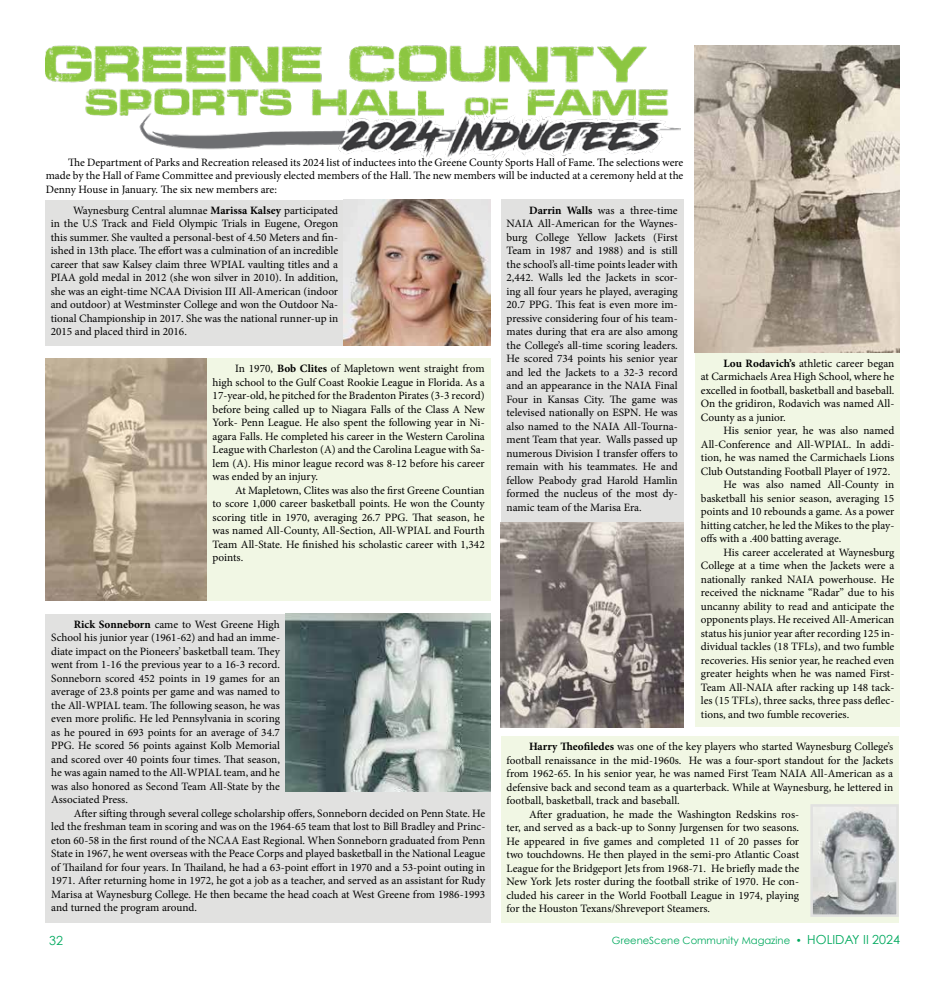
<style>
.page{position:relative;width:945px;height:990px;background:#fff}
.page>*{position:absolute;margin:0;border:0;box-sizing:border-box;transform-origin:0 0}
.t1{font:12.5px "Century Gothic";color:#00a95e}
.t2{font:11.25px/13.5px "Minion Pro";color:#000;text-align:justify}
.t3{font:10px "Century Gothic";color:#00a95e}
.s1{font-weight:700}
.s2{font-size:12.5px}
</style>
<div class="page">
<div style="left:695px;top:353px;width:205px;height:374px;background:#f1f7e4"></div>
<img style="left:45px;top:45px;width:635px;height:120px">
<img style="left:695px;top:45px;width:204px;height:308px">
<div style="left:45px;top:200px;width:299px;height:146px;background:#e1e1e0"></div>
<div style="left:501px;top:736px;width:398px;height:186px;background:#f1f7e4"></div>
<div style="left:46px;top:614px;width:445px;height:308px;background:#e1e1e0"></div>
<div style="left:501px;top:200px;width:182px;height:323px;background:#e1e1e0"></div>
<div style="left:46px;top:358px;width:444px;height:243px;background:#f1f7e4"></div>
<img style="left:344px;top:200px;width:146px;height:146px">
<img style="left:501px;top:523px;width:182px;height:204px">
<img style="left:46px;top:358px;width:161px;height:243px">
<img style="left:813px;top:807px;width:83px;height:107px">
<div style="left:810px;top:804px;width:89px;height:113px;border:2px solid #e1e1e0"></div>
<img style="left:286px;top:614px;width:204px;height:178px">
<p class="t2" style="left:46px;top:156px;width:639px;text-indent:22px">The Department of Parks and Recreation released its 2024 list of inductees into the Greene County Sports Hall of Fame. The selections were made by the Hall of Fame Committee and previously elected members of the Hall. The new members will be inducted at a ceremony held at the Denny House in January. The six new members are:</p>
<p class="t2" style="left:51px;top:203px;width:289px;text-indent:22px">Waynesburg Central alumnae <span class="s1">Marissa Kalsey</span> participated in the U.S Track and Field Olympic Trials in Eugene, Oregon this summer. She vaulted a personal-best of 4.50 Meters and fin&shy;ished in 13th place. The effort was a culmination of an incredible career that saw Kalsey claim three WPIAL vaulting titles and a PIAA gold medal in 2012 (she won silver in 2010). In addition, she was an eight-time NCAA Division III All-American (indoor and outdoor) at Westminster College and won the Outdoor Na&shy;tional Championship in 2017. She was the national runner-up in 2015 and placed third in 2016.</p>
<p class="t2" style="left:213px;top:362px;width:274px;text-indent:22px">In 1970, <span class="s1">Bob Clites</span> of Mapletown went straight from high school to the Gulf Coast Rookie League in Florida. As a 17-year-old, he pitched for the Bradenton Pirates (3-3 record) before being called up to Niagara Falls of the Class A New York- Penn League. He also spent the following year in Ni&shy;agara Falls. He completed his career in the Western Carolina League with Charleston (A) and the Carolina League with Sa&shy;lem (A). His minor league record was 8-12 before his career was ended by an injury.</p>
<p class="t2" style="left:213px;top:483px;width:274px;text-indent:22px">At Mapletown, Clites was also the first Greene Countian to score 1,000 career basketball points. He won the County scoring title in 1970, averaging 26.7 PPG. That season, he was named All-County, All-Section, All-WPIAL and Fourth Team All-State. He finished his scholastic career with 1,342 points.</p>
<p class="t2" style="left:51px;top:617px;width:230px;text-indent:22px"><span class="s1">Rick Sonneborn</span> came to West Greene High School his junior year (1961-62) and had an imme&shy;diate impact on the Pioneers’ basketball team. They went from 1-16 the previous year to a 16-3 record.<br>Sonneborn scored 452 points in 19 games for an average of 23.8 points per game and was named to the All-WPIAL team. The following season, he was even more prolific. He led Pennsylvania in scoring as he poured in 693 points for an average of 34.7<br>PPG. He scored 56 points against Kolb Memorial and scored over 40 points four times. That season, he was again named to the All-WPIAL team, and he was also honored as Second Team All-State by the Associated Press.</p>
<p class="t2" style="left:51px;top:806px;width:436px;text-indent:22px">After sifting through several college scholarship offers, Sonneborn decided on Penn State. He led the freshman team in scoring and was on the 1964-65 team that lost to Bill Bradley and Princ&shy;eton 60-58 in the first round of the NCAA East Regional. When Sonneborn graduated from Penn State in 1967, he went overseas with the Peace Corps and played basketball in the National League of Thailand for four years. In Thailand, he had a 63-point effort in 1970 and a 53-point outing in 1971. After returning home in 1972, he got a job as a teacher, and served as an assistant for Rudy Marisa at Waynesburg College. He then became the head coach at West Greene from 1986-1993 and turned the program around.</p>
<p class="t2" style="left:507px;top:203px;width:173px;text-indent:22px"><span class="s1">Darrin Walls</span> was a three-time NAIA All-American for the Waynes&shy;burg College Yellow Jackets (First Team in 1987 and 1988) and is still the school’s all-time points leader with 2,442. Walls led the Jackets in scor&shy;ing all four years he played, averaging 20.7 PPG. This feat is even more im&shy;pressive considering four of his team&shy;mates during that era are also among the College’s all-time scoring leaders.<br>He scored 734 points his senior year and led the Jackets to a 32-3 record and an appearance in the NAIA Final Four in Kansas City. The game was televised nationally on ESPN. He was also named to the NAIA All-Tourna&shy;ment Team that year. Walls passed up numerous Division I transfer offers to remain with his teammates. He and fellow Peabody grad Harold Hamlin formed the nucleus of the most dy&shy;namic team of the Marisa Era.</p>
<p class="t2" style="left:701px;top:356px;width:195px;text-indent:22px"><span class="s1">Lou Rodavich’s</span> athletic career began at Carmichaels Area High School, where he excelled in football, basketball and baseball.<br>On the gridiron, Rodavich was named All-County as a junior.</p>
<p class="t2" style="left:723px;top:424px;width:172px">His senior year, he was also named</p>
<p class="t2" style="left:701px;top:437px;width:195px">All-Conference and All-WPIAL. In addi-</p>
<p class="t2" style="left:701px;top:451px;width:195px">tion, he was named the Carmichaels Lions</p>
<p class="t2" style="left:701px;top:464px;width:191px">Club Outstanding Football Player of 1972.</p>
<p class="t2" style="left:723px;top:478px;width:172px">He was also named All-County in</p>
<p class="t2" style="left:701px;top:491px;width:195px">basketball his senior season, averaging 15</p>
<p class="t2" style="left:701px;top:505px;width:195px">points and 10 rebounds a game. As a power</p>
<p class="t2" style="left:701px;top:518px;width:195px">hitting catcher, he led the Mikes to the play-</p>
<p class="t2" style="left:701px;top:532px;width:142px">offs with a .400 batting average.</p>
<p class="t2" style="left:723px;top:545px;width:172px">His career accelerated at Waynesburg</p>
<p class="t2" style="left:701px;top:559px;width:195px">College at a time when the Jackets were a</p>
<p class="t2" style="left:701px;top:572px;width:195px">nationally ranked NAIA powerhouse. He</p>
<p class="t2" style="left:701px;top:586px;width:195px">received the nickname “Radar” due to his</p>
<p class="t2" style="left:701px;top:599px;width:195px">uncanny ability to read and anticipate the</p>
<p class="t2" style="left:701px;top:613px;width:195px">opponents plays. He received All-American</p>
<p class="t2" style="left:701px;top:626px;width:195px">status his junior year after recording 125 in-</p>
<p class="t2" style="left:701px;top:640px;width:195px">dividual tackles (18 TFLs), and two fumble</p>
<p class="t2" style="left:701px;top:653px;width:195px">recoveries. His senior year, he reached even</p>
<p class="t2" style="left:701px;top:667px;width:195px">greater heights when he was named First-</p>
<p class="t2" style="left:701px;top:680px;width:195px">Team All-NAIA after racking up 148 tack-</p>
<p class="t2" style="left:701px;top:694px;width:195px">les (15 TFLs), three sacks, three pass deflec-</p>
<p class="t2" style="left:701px;top:707px;width:150px">tions, and two fumble recoveries.</p>
<p class="t2" style="left:529px;top:740px;width:366px"><span class="s1">Harry Theofiledes</span> was one of the key players who started Waynesburg College’s</p>
<p class="t2" style="left:507px;top:753px;width:388px">football renaissance in the mid-1960s. He was a four-sport standout for the Jackets</p>
<p class="t2" style="left:507px;top:767px;width:388px">from 1962-65. In his senior year, he was named First Team NAIA All-American as a</p>
<p class="t2" style="left:507px;top:780px;width:388px">defensive back and second team as a quarterback. While at Waynesburg, he lettered in</p>
<p class="t2" style="left:507px;top:794px;width:175px">football, basketball, track and baseball.</p>
<p class="t2" style="left:529px;top:807px;width:272px">After graduation, he made the Washington Redskins ros-</p>
<p class="t2" style="left:507px;top:821px;width:294px">ter, and served as a back-up to Sonny Jurgensen for two seasons.</p>
<p class="t2" style="left:507px;top:834px;width:294px">He appeared in five games and completed 11 of 20 passes for</p>
<p class="t2" style="left:507px;top:848px;width:294px">two touchdowns. He then played in the semi-pro Atlantic Coast</p>
<p class="t2" style="left:507px;top:861px;width:294px">League for the Bridgeport Jets from 1968-71. He briefly made the</p>
<p class="t2" style="left:507px;top:875px;width:294px">New York Jets roster during the football strike of 1970. He con-</p>
<p class="t2" style="left:507px;top:888px;width:294px">cluded his career in the World Football League in 1974, playing</p>
<p class="t2" style="left:507px;top:902px;width:205px">for the Houston Texans/Shreveport Steamers.</p>
<p class="t1" style="left:49px;top:932px;width:15px">32</p>
<p class="t3" style="left:612px;top:934px;width:289px">GreeneScene Community Magazine • <span class="s2">HOLIDAY II 2024</span></p>
</div>
